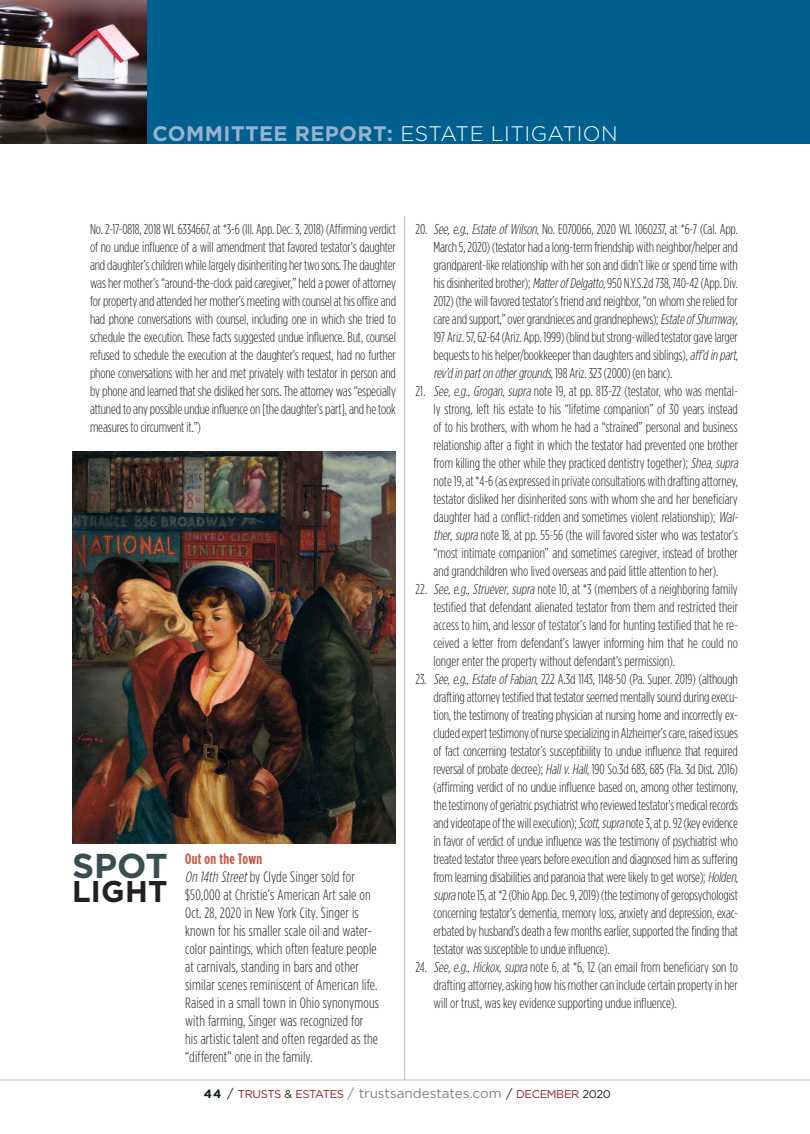
<style>
.page{position:relative;width:810px;height:1134px;background:#fff}
.page>*{position:absolute;margin:0;border:0;box-sizing:border-box;transform-origin:0 0}
.New-Callout{font:700 34.5px "Gotham";color:#394e53}
.New-Callout-2{font:700 30px "Gotham";letter-spacing:.01em;color:#231f20}
.t1{font:700 21px "Gotham";letter-spacing:.02em;color:#98b2ce}
.New-Callout-3{font:300 15px/18px "Gotham Condensed";letter-spacing:.01em;color:#231f20}
.New-Callout-4{font:700 15px "Gotham Condensed";letter-spacing:.02em;color:#c45f49}
.t2{font:300 14.25px/18px "Gotham Condensed";letter-spacing:-.01em;color:#231f20;text-align:justify}
.t3{font:11.25px "Gotham";letter-spacing:-.03em;color:#911f23}
.s1{font-weight:300;color:#fff}
.s2{font-style:italic}
.s3{font-weight:700;font-size:12px;color:#101a21}
.s4{font-size:12.75px;color:#231f20}
.s5{color:#231f20}
.s6{font-size:13.5px;color:#808285}
</style>
<div class="page">
<hr style="left:0;top:1080px;width:810px;height:1px;background:#bcbdc0">
<hr style="left:404px;top:216px;width:1px;height:864px;background:#bcbdc0">
<img style="left:72px;top:451px;width:323px;height:393px">
<div style="left:0;top:0;width:810px;height:144px;background:#00608f"></div>
<img style="left:0;top:0;width:146px;height:144px">
<h3 class="t1" style="left:152px;top:120px;width:467px">COMMITTEE REPORT: <span class="s1">ESTATE LITIGATION</span></h3>
<p class="t2" style="left:90px;top:220px;width:308px">No. 2-17-0818, 2018 WL 6334667, at *3-6 (Ill. App. Dec. 3, 2018) (Affirming verdict of no undue influence of a will amendment that favored testator’s daughter and daughter’s children while largely disinheriting her two sons. The daughter was her mother’s “around-the-clock paid caregiver,” held a power of attorney for property and attended her mother’s meeting with counsel at his office and had phone conversations with counsel, including one in which she tried to schedule the execution. These facts suggested undue influence. But, counsel refused to schedule the execution at the daughter’s request, had no further phone conversations with her and met privately with testator in person and by phone and learned that she disliked her sons. The attorney was “especially attuned to any possible undue influence on [the daughter’s part], and he took measures to circumvent it.”)</p>
<p class="t2" style="left:434px;top:220px;width:309px;text-align:left;text-indent:-18px">20. <span class="s2">See,e.g.,EstateofWilson</span>, No. E070066, 2020 WL 1060237, at *6-7 (Cal. App.<br>March 5, 2020) (testator had a long-term friendship with neighbor/helper and grandparent-like relationship with her son and didn’t like or spend time with his disinherited brother); <span class="s2">MatterofDelgatto</span>, 950 N.Y.S.2d 738, 740-42 (App. Div.<br>2012) (the will favored testator’s friend and neighbor, “on whom she relied for care and support,” over grandnieces and grandnephews); <span class="s2">EstateofShumway</span>, 197 Ariz. 57, 62-64 (Ariz. App. 1999) (blind but strong-willed testator gave larger bequests to his helper/bookkeeper than daughters and siblings), <span class="s2">aff’dinpart, rev’dinpartonothergrounds</span>, 198 Ariz. 323 (2000) (en banc).</p>
<p class="t2" style="left:434px;top:382px;width:309px;text-align:left;text-indent:-18px">21. <span class="s2">See,e.g.,Grogan</span>, <span class="s2">supra</span>note 19, at pp. 813-22 (testator, who was mental&shy;ly strong, left his estate to his “lifetime companion” of 30 years instead of to his brothers, with whom he had a “strained” personal and business relationship after a fight in which the testator had prevented one brother from killing the other while they practiced dentistry together); <span class="s2">Shea</span>, <span class="s2">supra </span>note 19, at *4-6 (as expressed in private consultations with drafting attorney, testator disliked her disinherited sons with whom she and her beneficiary daughter had a conflict-ridden and sometimes violent relationship); <span class="s2">Wal&shy;ther</span>, <span class="s2">supra</span>note 18, at pp. 55-56 (the will favored sister who was testator’s “most intimate companion” and sometimes caregiver, instead of brother and grandchildren who lived overseas and paid little attention to her).</p>
<p class="t2" style="left:434px;top:580px;width:306px;text-indent:-18px">22. <span class="s2">See,e.g.,Struever</span>, <span class="s2">supra</span>note 10, at *3 (members of a neighboring family testified that defendant alienated testator from them and restricted their access to him, and lessor of testator’s land for hunting testified that he re&shy;ceived a letter from defendant’s lawyer informing him that he could no longer enter the property without defendant’s permission).</p>
<p class="t2" style="left:434px;top:670px;width:309px;text-align:left;text-indent:-18px">23. <span class="s2">See,e.g.,EstateofFabian</span>, 222 A.3d 1143, 1148-50 (Pa. Super. 2019) (although drafting attorney testified that testator seemed mentally sound during execu&shy;tion, the testimony of treating physician at nursing home and incorrectly ex&shy;cluded expert testimony of nurse specializing in Alzheimer’s care, raised issues of fact concerning testator’s susceptibility to undue influence that required reversal of probate decree); <span class="s2">Hallv.Hall</span>, 190 So.3d 683, 685 (Fla. 3d Dist. 2016) (affirming verdict of no undue influence based on, among other testimony, the testimony of geriatric psychiatrist who reviewed testator’s medical records and videotape of the will execution); <span class="s2">Scott</span>, <span class="s2">supra</span>note 3, at p. 92 (key evidence in favor of verdict of undue influence was the testimony of psychiatrist who treated testator three years before execution and diagnosed him as suffering from learning disabilities and paranoia that were likely to get worse); <span class="s2">Holden, supra</span>note 15, at *2 (Ohio App. Dec. 9, 2019) (the testimony of geropsychologist concerning testator’s dementia, memory loss, anxiety and depression, exac&shy;erbated by husband’s death a few months earlier, supported the finding that testator was susceptible to undue influence).</p>
<p class="t2" style="left:434px;top:958px;width:306px;text-indent:-18px">24. <span class="s2">See,e.g.,Hickox</span>, <span class="s2">supra</span>note 6, at *6, 12 (an email from beneficiary son to drafting attorney, asking how his mother can include certain property in her will or trust, was key evidence supporting undue influence).</p>
<p class="New-Callout" style="left:72px;top:842px;width:97px">SPOT</p>
<p class="New-Callout-2" style="left:72px;top:871px;width:97px">LIGHT</p>
<p class="New-Callout-4" style="left:185px;top:850px;width:79px">Out on the Town</p>
<p class="New-Callout-3" style="left:185px;top:868px;width:195px"><span class="s2">On 14th Street</span>by Clyde Singer sold for $50,000 at Christie’s American Art sale on Oct. 28, 2020 in New York City. Singer is known for his smaller scale oil and water&shy;color paintings, which often feature people at carnivals, standing in bars and other similar scenes reminiscent of American life.<br>Raised in a small town in Ohio synonymous with farming, Singer was recognized for his artistic talent and often regarded as the “different” one in the family.</p>
<p class="t3" style="left:204px;top:1087px;width:408px"><span class="s3">44</span> <span class="s4">/</span> TRUSTS <span class="s5">&amp;</span> ESTATES <span class="s6">/ trustsandestates.com</span> <span class="s4">/</span> DECEMBER <span class="s5">2020</span></p>
</div>
